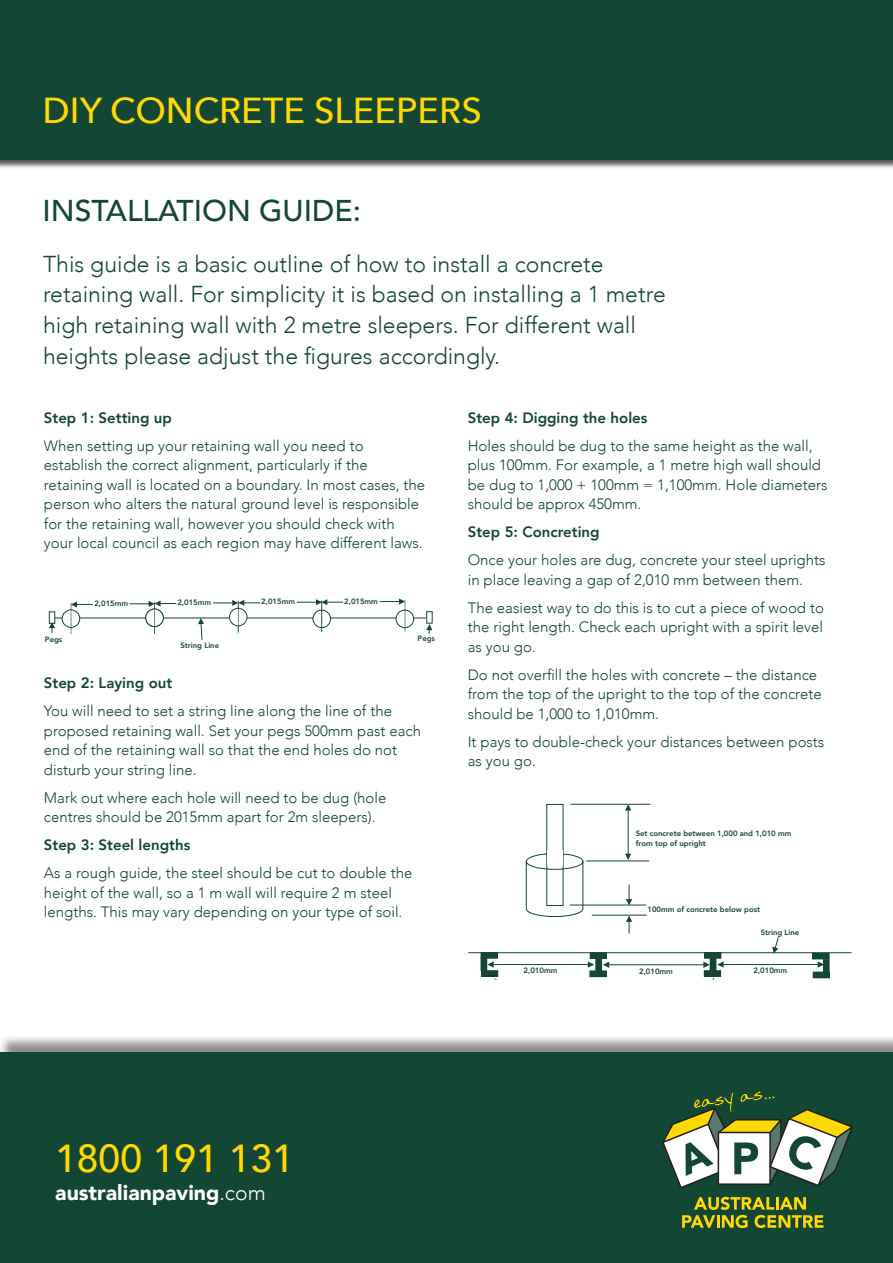
<style>
.page{position:relative;width:893px;height:1263px;background:#fff}
.page>*{position:absolute;margin:0;border:0;box-sizing:border-box;transform-origin:0 0}
.t1{font:500 39px "Avenir";color:#ffd900}
.t2{font:500 36px "Avenir Next";color:#ffd900}
.t3{font:500 30px "Avenir";color:#144634}
.t4{font:300 22.95px/30.6px "Avenir";color:#144634}
.t5{font:900 21.15px "Avenir";color:#fff}
.t6{font:300 15px/19.5px "Avenir";color:#144634}
.t7{font:800 15px "Avenir";color:#144634}
.t8{font:800 7.65px/9.4px "Avenir";letter-spacing:-.005em;color:#144634}
.s1{font-weight:300}
</style>
<div class="page">
<div style="left:0;top:0;width:893px;height:169px;background:#231f20;opacity:.75"></div>
<div style="left:0;top:0;width:893px;height:159px;background:#144634"></div>
<div style="left:0;top:1034px;width:893px;height:229px;background:#231f20;opacity:.5"></div>
<div style="left:0;top:1052px;width:893px;height:211px;background:#144634"></div>
<svg style="left:682px;top:1197px;width:141px;height:31px"></svg>
<svg style="left:662px;top:1091px;width:191px;height:97px"></svg>
<hr style="left:51px;top:618px;width:379px;height:1px;background:#144634">
<div style="left:49px;top:612px;width:6px;height:11px;background:#fff"></div>
<div style="left:49px;top:612px;width:6px;height:12px;border:1px solid #144634"></div>
<div style="left:427px;top:612px;width:5px;height:11px;background:#fff"></div>
<div style="left:426px;top:611px;width:6px;height:12px;border:1px solid #144634"></div>
<svg style="left:62px;top:610px;width:18px;height:17px"></svg>
<div style="left:62px;top:610px;width:18px;height:18px;border:1px solid #144634;border-radius:50%"></div>
<svg style="left:71px;top:601px;width:22px;height:32px"></svg>
<svg style="left:130px;top:600px;width:46px;height:33px"></svg>
<svg style="left:213px;top:600px;width:47px;height:32px"></svg>
<div style="left:396px;top:610px;width:18px;height:18px;background:#fff;border-radius:50%"></div>
<div style="left:396px;top:610px;width:18px;height:18px;border:1px solid #144634;border-radius:50%"></div>
<svg style="left:297px;top:599px;width:46px;height:33px"></svg>
<svg style="left:380px;top:598px;width:26px;height:33px"></svg>
<svg style="left:426px;top:624px;width:6px;height:9px"></svg>
<svg style="left:49px;top:622px;width:6px;height:11px"></svg>
<svg style="left:198px;top:618px;width:6px;height:22px"></svg>
<svg style="left:526px;top:853px;width:57px;height:64px"></svg>
<div style="left:547px;top:850px;width:16px;height:15px;background:#fff"></div>
<hr style="left:592px;top:915px;width:54px;height:1px;background:#144634">
<hr style="left:570px;top:905px;width:76px;height:1px;background:#144634">
<hr style="left:587px;top:861px;width:62px;height:1px;background:#144634">
<hr style="left:571px;top:804px;width:79px;height:1px;background:#144634">
<svg style="left:626px;top:915px;width:6px;height:18px"></svg>
<svg style="left:626px;top:885px;width:6px;height:20px"></svg>
<hr style="left:628px;top:810px;width:1px;height:44px;background:#144634">
<svg style="left:625px;top:804px;width:6px;height:6px"></svg>
<svg style="left:625px;top:854px;width:6px;height:6px"></svg>
<hr style="left:468px;top:952px;width:383px;height:1px;background:#144634">
<div style="left:590px;top:953px;width:16px;height:5px;background:#144634"></div>
<div style="left:590px;top:952px;width:17px;height:7px;border:1px solid #144634"></div>
<div style="left:590px;top:971px;width:16px;height:5px;background:#144634"></div>
<div style="left:590px;top:971px;width:16px;height:6px;border:1px solid #144634"></div>
<div style="left:596px;top:958px;width:5px;height:12px;background:#144634"></div>
<div style="left:596px;top:958px;width:6px;height:13px;border:1px solid #144634"></div>
<div style="left:705px;top:952px;width:16px;height:6px;background:#144634"></div>
<div style="left:704px;top:971px;width:16px;height:5px;background:#144634"></div>
<div style="left:704px;top:970px;width:17px;height:7px;border:1px solid #144634"></div>
<div style="left:710px;top:958px;width:6px;height:12px;background:#144634"></div>
<div style="left:481px;top:952px;width:16px;height:6px;background:#144634"></div>
<div style="left:481px;top:971px;width:17px;height:5px;background:#144634"></div>
<div style="left:481px;top:970px;width:17px;height:7px;border:1px solid #144634"></div>
<div style="left:481px;top:958px;width:6px;height:12px;background:#144634"></div>
<div style="left:813px;top:953px;width:16px;height:6px;background:#144634"></div>
<div style="left:813px;top:972px;width:16px;height:6px;background:#144634"></div>
<div style="left:823px;top:960px;width:6px;height:12px;background:#144634"></div>
<div style="left:823px;top:959px;width:6px;height:13px;border:1px solid #144634"></div>
<hr style="left:609px;top:964px;width:94px;height:1px;background:#144634">
<svg style="left:603px;top:961px;width:6px;height:7px"></svg>
<svg style="left:703px;top:962px;width:7px;height:6px"></svg>
<hr style="left:494px;top:964px;width:94px;height:1px;background:#144634">
<svg style="left:487px;top:961px;width:7px;height:7px"></svg>
<svg style="left:588px;top:961px;width:6px;height:7px"></svg>
<hr style="left:723px;top:964px;width:95px;height:1px;background:#144634">
<svg style="left:717px;top:961px;width:7px;height:7px"></svg>
<svg style="left:818px;top:961px;width:6px;height:7px"></svg>
<svg style="left:772px;top:937px;width:7px;height:16px"></svg>
<p class="t2" style="left:43px;top:80px;width:441px">DIY CONCRETE SLEEPERS</p>
<p class="t3" style="left:43px;top:185px;width:320px">INSTALLATION GUIDE:</p>
<p class="t4" style="left:43px;top:249px;width:624px">This guide is a basic outline of how to install a concrete retaining wall. For simplicity it is based on installing a 1 metre high retaining wall with 2 metre sleepers. For different wall heights please adjust the figures accordingly.</p>
<p class="t7" style="left:44px;top:406px;width:130px">Step 1: Setting up</p>
<p class="t6" style="left:44px;top:436px;width:383px">When setting up your retaining wall you need to establish the correct alignment, particularly if the retaining wall is located on a boundary. In most cases, the person who alters the natural ground level is responsible for the retaining wall, however you should check with your local council as each region may have different laws.</p>
<p class="t8" style="left:94px;top:599px;width:35px">2,015mm</p>
<p class="t8" style="left:177px;top:598px;width:35px">2,015mm</p>
<p class="t8" style="left:261px;top:597px;width:35px">2,015mm</p>
<p class="t8" style="left:344px;top:597px;width:35px">2,015mm</p>
<p class="t8" style="left:45px;top:635px;width:19px">Pegs</p>
<p class="t8" style="left:418px;top:634px;width:19px">Pegs</p>
<p class="t8" style="left:181px;top:641px;width:40px">String Line</p>
<p class="t7" style="left:44px;top:671px;width:130px">Step 2: Laying out</p>
<p class="t6" style="left:44px;top:701px;width:379px">You will need to set a string line along the line of the proposed retaining wall. Set your pegs 500mm past each end of the retaining wall so that the end holes do not disturb your string line.</p>
<p class="t6" style="left:44px;top:788px;width:344px">Mark out where each hole will need to be dug (hole centres should be 2015mm apart for 2m sleepers).</p>
<p class="t7" style="left:44px;top:833px;width:148px">Step 3: Steel lengths</p>
<p class="t6" style="left:44px;top:863px;width:370px">As a rough guide, the steel should be cut to double the height of the wall, so a 1 m wall will require 2 m steel lengths. This may vary depending on your type of soil.</p>
<p class="t7" style="left:468px;top:406px;width:181px">Step 4: Digging the holes</p>
<p class="t6" style="left:468px;top:436px;width:361px">Holes should be dug to the same height as the wall, plus 100mm. For example, a 1 metre high wall should be dug to 1,000 + 100mm = 1,100mm. Hole diameters should be approx 450mm.</p>
<p class="t7" style="left:468px;top:520px;width:133px">Step 5: Concreting</p>
<p class="t6" style="left:468px;top:550px;width:359px">Once your holes are dug, concrete your steel uprights in place leaving a gap of 2,010 mm between them.</p>
<p class="t6" style="left:468px;top:598px;width:358px;text-align:justify">The easiest way to do this is to cut a piece of wood to the right length. Check each upright with a spirit level as you go.</p>
<p class="t6" style="left:468px;top:665px;width:355px">Do not overfill the holes with concrete – the distance from the top of the upright to the top of the concrete should be 1,000 to 1,010mm.</p>
<p class="t6" style="left:468px;top:732px;width:358px">It pays to double-check your distances between posts as you go.</p>
<p class="t8" style="left:636px;top:829px;width:157px">Set concrete between 1,000 and 1,010 mm from top of upright</p>
<p class="t8" style="left:648px;top:905px;width:114px">100mm of concrete below post</p>
<p class="t8" style="left:761px;top:928px;width:40px">String Line</p>
<p class="t8" style="left:524px;top:966px;width:35px">2,010mm</p>
<p class="t8" style="left:639px;top:966px;width:35px">2,010mm</p>
<p class="t8" style="left:753px;top:966px;width:35px">2,010mm</p>
<p class="t1" style="left:55px;top:1124px;width:240px">1800 191 131</p>
<p class="t5" style="left:55px;top:1174px;width:212px">australianpaving<span class="s1">.com</span></p>
</div>
